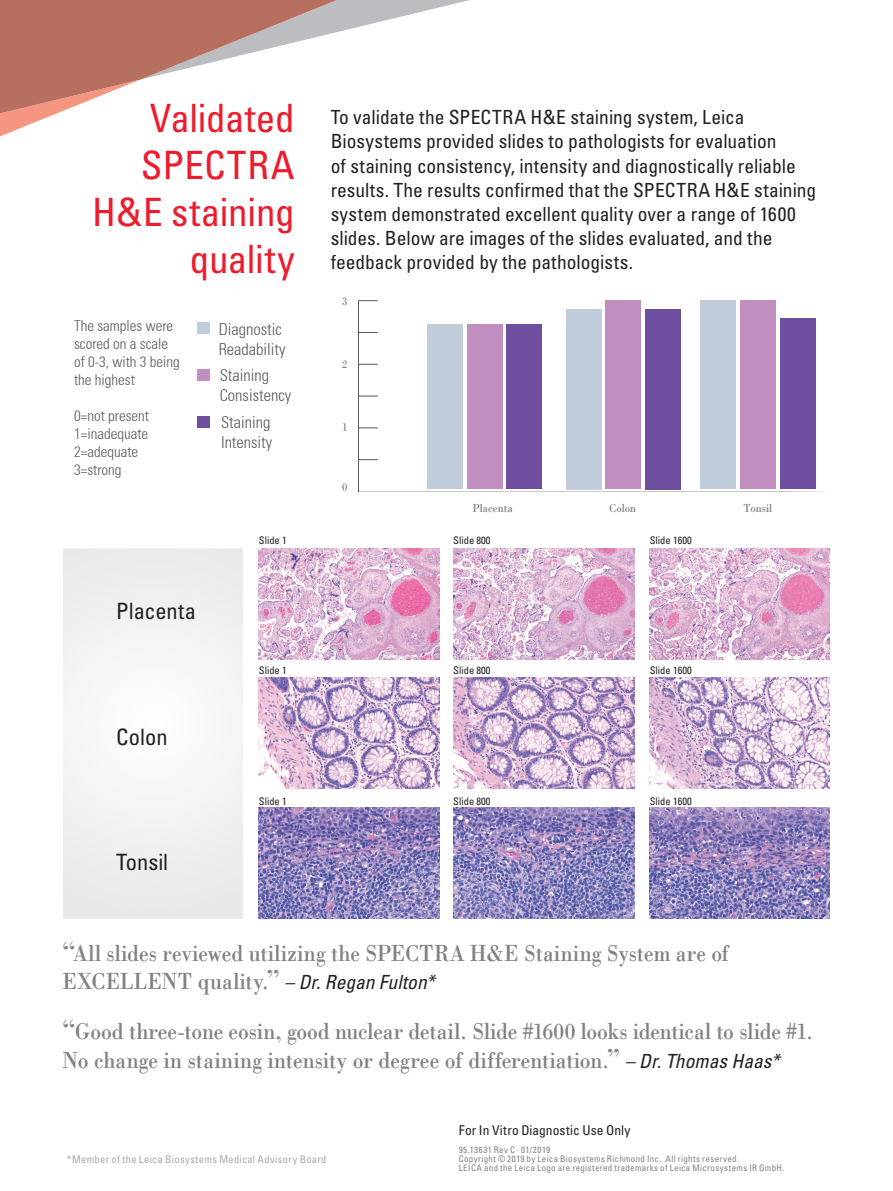
<style>
.page{position:relative;width:893px;height:1191px;background:#fff}
.page>*{position:absolute;margin:0;border:0;box-sizing:border-box;transform-origin:0 0}
.t1{font:condensed 39px/46.8px "Univers LT Std";letter-spacing:-.005em;color:#ee1b2d;text-align:right}
.t2{font:24px/28.5px "Leicana";color:#808285}
.t3{font:condensed 22.5px "Univers LT Std";color:#231f20}
.t4{font:condensed 19.5px/24px "Univers LT Std";color:#231f20}
.t5{font:300 condensed 16.5px/19.8px "Univers";color:#57585a}
.t6{font:300 condensed 15px/18px "Univers";color:#57585a}
.t7{font:condensed 13.5px "Univers LT Std";letter-spacing:.005em;color:#231f20}
.t8{font:12px "Leicana";color:#808285}
.t9{font:condensed 10.5px "Univers LT Std";color:#231f20}
.t10{font:condensed 10.5px "Univers LT Std";letter-spacing:.03em;color:#a8a9ad}
.t11{font:condensed 9px/9px "Univers LT Std";letter-spacing:.035em;color:#808285}
.s1{font-size:28.5px}
.s2{font-family:"Univers LT Std";font-style:italic;font-stretch:condensed;font-size:19.5px;color:#231f20}
</style>
<div class="page">
<svg style="left:63px;top:548px;width:180px;height:370px"></svg>
<hr style="left:358px;top:301px;width:1px;height:190px;background:#57585a">
<svg style="left:358px;top:491px;width:466px;height:1px"></svg>
<svg style="left:359px;top:459px;width:19px;height:1px"></svg>
<svg style="left:359px;top:427px;width:19px;height:1px"></svg>
<svg style="left:359px;top:396px;width:19px;height:1px"></svg>
<svg style="left:359px;top:364px;width:19px;height:1px"></svg>
<svg style="left:359px;top:332px;width:19px;height:1px"></svg>
<svg style="left:358px;top:300px;width:20px;height:1px"></svg>
<div style="left:427px;top:324px;width:36px;height:165px;background:#c2cddb"></div>
<div style="left:566px;top:309px;width:35px;height:180px;background:#c2cddb"></div>
<div style="left:700px;top:300px;width:36px;height:189px;background:#c2cddb"></div>
<img style="left:258px;top:807px;width:182px;height:111px">
<img style="left:453px;top:807px;width:182px;height:111px">
<img style="left:649px;top:807px;width:180px;height:111px">
<img style="left:258px;top:678px;width:182px;height:111px">
<img style="left:453px;top:678px;width:182px;height:111px">
<img style="left:649px;top:678px;width:180px;height:111px">
<svg style="left:0;top:0;width:469px;height:136px"></svg>
<div style="left:197px;top:322px;width:12px;height:12px;background:#c2cddb"></div>
<div style="left:507px;top:324px;width:35px;height:165px;background:#6d4e9f"></div>
<div style="left:645px;top:309px;width:36px;height:180px;background:#6d4e9f"></div>
<div style="left:780px;top:319px;width:36px;height:170px;background:#6d4e9f"></div>
<div style="left:197px;top:369px;width:12px;height:12px;background:#c08ebf"></div>
<div style="left:197px;top:416px;width:12px;height:11px;background:#6d4e9f"></div>
<div style="left:467px;top:324px;width:36px;height:165px;background:#c08ebf"></div>
<div style="left:605px;top:300px;width:36px;height:189px;background:#c08ebf"></div>
<div style="left:740px;top:300px;width:36px;height:189px;background:#c08ebf"></div>
<img style="left:258px;top:548px;width:182px;height:111px">
<img style="left:453px;top:548px;width:182px;height:111px">
<img style="left:650px;top:548px;width:180px;height:111px">
<h1 class="t1" style="left:92px;top:94px;width:204px">Validated<br>SPECTRA<br>H&amp;E staining quality</h1>
<p class="t6" style="left:74px;top:316px;width:107px">The samples were scored on a scale of 0-3, with 3 being the highest</p>
<p class="t6" style="left:74px;top:406px;width:76px">0=not present<br>1=inadequate<br>2=adequate<br>3=strong</p>
<p class="t3" style="left:116px;top:597px;width:81px">Placenta</p>
<p class="t3" style="left:116px;top:722px;width:53px">Colon</p>
<p class="t3" style="left:116px;top:848px;width:54px">Tonsil</p>
<p class="t5" style="left:219px;top:319px;width:68px">Diagnostic<br>Readability</p>
<p class="t5" style="left:220px;top:366px;width:73px">Staining<br>Consistency</p>
<p class="t5" style="left:221px;top:412px;width:53px">Staining<br>Intensity</p>
<p class="t9" style="left:259px;top:533px;width:29px">Slide 1</p>
<p class="t9" style="left:259px;top:664px;width:29px">Slide 1</p>
<p class="t9" style="left:259px;top:795px;width:29px">Slide 1</p>
<p class="t4" style="left:331px;top:105px;width:487px">To validate the SPECTRA H&amp;E staining system, Leica Biosystems provided slides to pathologists for evaluation<br>of staining consistency, intensity and diagnostically reliable results. The results confirmed that the SPECTRA H&amp;E staining system demonstrated excellent quality over a range of 1600 slides. Below are images of the slides evaluated, and the feedback provided by the pathologists.</p>
<p class="t8" style="left:342px;top:294px;width:7px">3</p>
<p class="t8" style="left:342px;top:357px;width:7px">2</p>
<p class="t8" style="left:342px;top:420px;width:7px">1</p>
<p class="t8" style="left:342px;top:480px;width:7px">0</p>
<p class="t8" style="left:472px;top:501px;width:42px">Placenta</p>
<p class="t8" style="left:609px;top:501px;width:28px">Colon</p>
<p class="t8" style="left:743px;top:501px;width:30px">Tonsil</p>
<p class="t9" style="left:453px;top:533px;width:39px">Slide 800</p>
<p class="t9" style="left:650px;top:533px;width:43px">Slide 1600</p>
<p class="t9" style="left:453px;top:664px;width:39px">Slide 800</p>
<p class="t9" style="left:650px;top:664px;width:43px">Slide 1600</p>
<p class="t9" style="left:453px;top:795px;width:39px">Slide 800</p>
<p class="t9" style="left:650px;top:795px;width:43px">Slide 1600</p>
<p class="t2" style="left:62px;top:938px;width:668px"><span class="s1">“</span>All slides reviewed utilizing the SPECTRA H&amp;E Staining System are of<br>EXCELLENT quality.<span class="s1">”</span> <span class="s2">– Dr. Regan Fulton*</span></p>
<p class="t2" style="left:62px;top:1016px;width:752px"><span class="s1">“</span>Good three-tone eosin, good nuclear detail. Slide #1600 looks identical to slide #1.<br>No change in staining intensity or degree of differentiation.<span class="s1">”</span> <span class="s2">– Dr. Thomas Haas*</span></p>
<p class="t10" style="left:67px;top:1152px;width:261px">*Member of the Leica Biosystems Medical Advisory Board</p>
<p class="t7" style="left:459px;top:1121px;width:173px">For In Vitro Diagnostic Use Only</p>
<p class="t11" style="left:459px;top:1145px;width:327px">95.13631 Rev C ∙ 01/2019<br>Copyright © 2019 by Leica Biosystems Richmond Inc. All rights reserved.<br>LEICA and the Leica Logo are registered trademarks of Leica Microsystems IR GmbH.</p>
</div>
